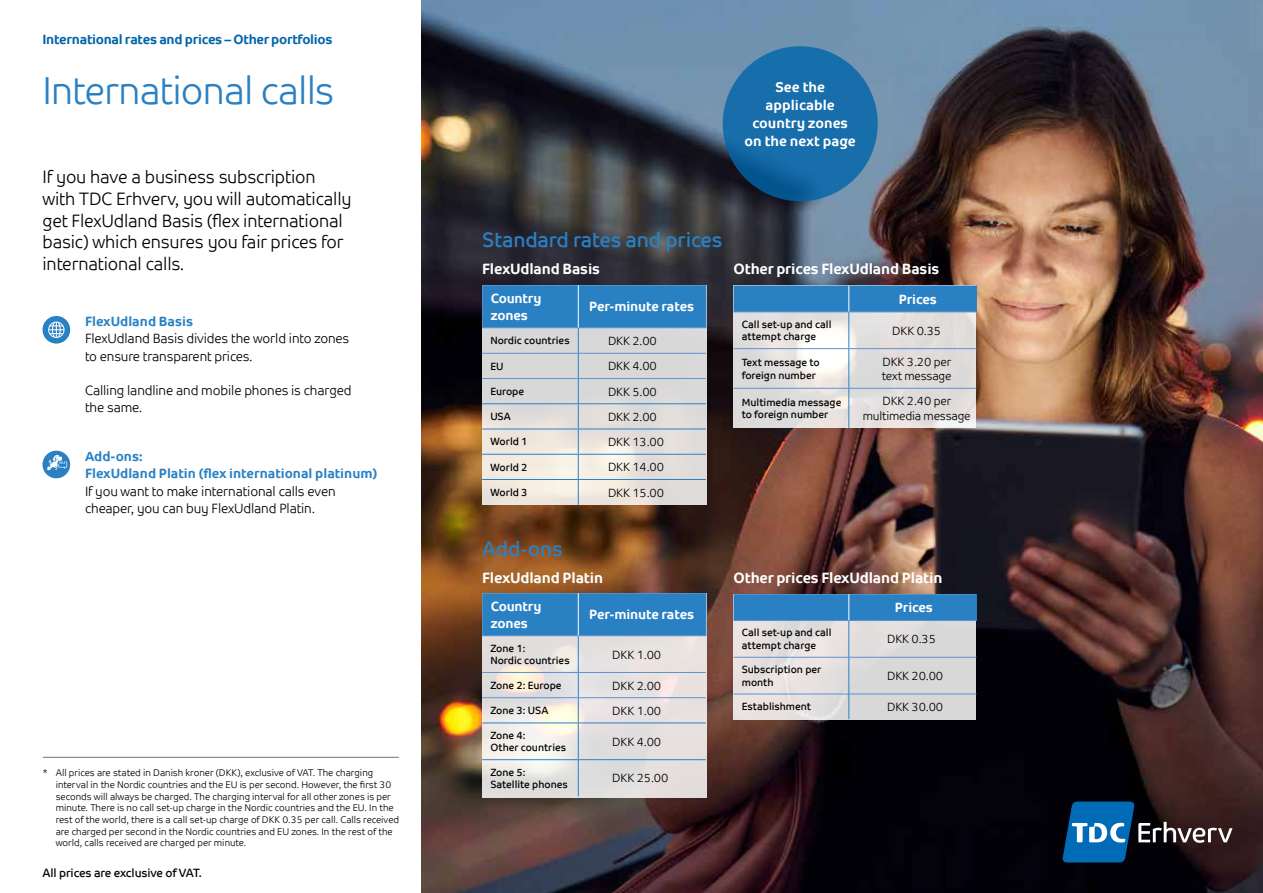
<style>
.page{position:relative;width:1263px;height:893px;background:#fff}
.page>*{position:absolute;margin:0;border:0;box-sizing:border-box;transform-origin:0 0}
.t1{font:39px "TDC Light";letter-spacing:-.02em;color:#2981c4}
.t2{font:21px "TDC";letter-spacing:-.01em;color:#2981c4}
.t3{font:18px/21.6px "TDC Light";letter-spacing:-.01em;color:#000}
.t4{font:700 15px "TDC";letter-spacing:-.01em;color:#fff}
.t5{font:700 14.25px/17.9px "TDC";color:#fff;text-align:center}
.t6{font:13.5px/17.2px "TDC Light";letter-spacing:-.01em;color:#000}
.t7{font:700 13.5px/16.2px "TDC";letter-spacing:-.01em;color:#fff}
.t8{font:700 13.5px/17.2px "TDC";color:#2981c4}
.t9{font:700 13.5px "TDC";letter-spacing:-.02em;color:#0065aa}
.t10{font:12px/14.4px "TDC Light";letter-spacing:-.015em;color:#000}
.t11{font:12px "TDC";letter-spacing:-.01em;color:#000}
.t12{font:10.5px/12.6px "TDC";color:#000}
.t13{font:9.75px/11.7px "TDC Light";color:#000}
</style>
<div class="page">
<img style="left:421px;top:0;width:842px;height:893px">
<svg style="left:1062px;top:801px;width:170px;height:61px"></svg>
<hr style="left:43px;top:757px;width:356px;height:1px;background:#6c757b">
<svg style="left:482px;top:285px;width:224px;height:220px"></svg>
<hr style="left:482px;top:403px;width:96px;height:1px;background:#2981c4">
<hr style="left:578px;top:403px;width:128px;height:1px;background:#2981c4">
<hr style="left:482px;top:429px;width:96px;height:1px;background:#2981c4">
<hr style="left:578px;top:429px;width:128px;height:1px;background:#2981c4">
<hr style="left:482px;top:454px;width:96px;height:1px;background:#2981c4">
<hr style="left:578px;top:454px;width:128px;height:1px;background:#2981c4">
<hr style="left:482px;top:479px;width:96px;height:1px;background:#2981c4">
<hr style="left:578px;top:479px;width:128px;height:1px;background:#2981c4">
<hr style="left:705px;top:285px;width:1px;height:42px;background:#2981c4">
<svg style="left:734px;top:313px;width:242px;height:115px;fill:#e1dddd"></svg>
<hr style="left:734px;top:312px;width:115px;height:1px;background:#5d93ce">
<hr style="left:849px;top:312px;width:128px;height:1px;background:#5d93ce">
<hr style="left:734px;top:348px;width:114px;height:1px;background:#5d93ce">
<hr style="left:849px;top:348px;width:127px;height:1px;background:#5d93ce">
<hr style="left:734px;top:388px;width:114px;height:1px;background:#5d93ce">
<hr style="left:849px;top:388px;width:127px;height:1px;background:#5d93ce">
<hr style="left:848px;top:312px;width:1px;height:37px;background:#2981c4">
<hr style="left:848px;top:349px;width:1px;height:39px;background:#2981c4">
<hr style="left:848px;top:388px;width:1px;height:40px;background:#2981c4">
<div style="left:734px;top:286px;width:243px;height:26px;background:#2981c4"></div>
<svg style="left:482px;top:636px;width:224px;height:161px;fill:#e5e1df"></svg>
<div style="left:482px;top:593px;width:223px;height:42px;background:#2981c4"></div>
<hr style="left:482px;top:635px;width:96px;height:1px;background:#5d93ce">
<hr style="left:578px;top:635px;width:128px;height:1px;background:#5d93ce">
<hr style="left:482px;top:672px;width:96px;height:1px;background:#5d93ce">
<hr style="left:579px;top:672px;width:127px;height:1px;background:#5d93ce">
<hr style="left:482px;top:697px;width:96px;height:1px;background:#5d93ce">
<hr style="left:579px;top:697px;width:127px;height:1px;background:#5d93ce">
<hr style="left:578px;top:593px;width:1px;height:42px;background:#fff">
<hr style="left:578px;top:636px;width:1px;height:36px;background:#2981c4">
<svg style="left:578px;top:672px;width:1px;height:51px"></svg>
<hr style="left:578px;top:723px;width:1px;height:36px;background:#2981c4">
<hr style="left:578px;top:760px;width:1px;height:36px;background:#2981c4">
<hr style="left:482px;top:723px;width:96px;height:1px;background:#2981c4">
<hr style="left:578px;top:723px;width:128px;height:1px;background:#2981c4">
<hr style="left:482px;top:759px;width:96px;height:1px;background:#2981c4">
<hr style="left:578px;top:759px;width:128px;height:1px;background:#2981c4">
<hr style="left:705px;top:593px;width:1px;height:42px;background:#2981c4">
<div style="left:734px;top:594px;width:242px;height:125px;background:linear-gradient(to right,#eae3e1,#d5d6d8)"></div>
<hr style="left:734px;top:620px;width:115px;height:1px;background:#5d93ce">
<hr style="left:849px;top:620px;width:128px;height:1px;background:#5d93ce">
<hr style="left:734px;top:657px;width:114px;height:1px;background:#5d93ce">
<hr style="left:849px;top:657px;width:127px;height:1px;background:#5d93ce">
<hr style="left:734px;top:694px;width:114px;height:1px;background:#5d93ce">
<hr style="left:849px;top:694px;width:127px;height:1px;background:#5d93ce">
<hr style="left:848px;top:621px;width:1px;height:36px;background:#2981c4">
<hr style="left:848px;top:657px;width:1px;height:37px;background:#2981c4">
<svg style="left:848px;top:694px;width:1px;height:25px"></svg>
<div style="left:734px;top:594px;width:243px;height:26px;background:#2981c4"></div>
<div style="left:43px;top:316px;width:27px;height:28px;background:#2981c4;border-radius:50%"></div>
<svg style="left:48px;top:322px;width:17px;height:16px"></svg>
<div style="left:43px;top:451px;width:27px;height:27px;background:#2981c4;border-radius:50%"></div>
<svg style="left:47px;top:455px;width:20px;height:15px"></svg>
<svg style="left:723px;top:46px;width:155px;height:155px;fill:#176eab"></svg>
<h3 class="t9" style="left:43px;top:31px;width:292px">International rates and prices – Other portfolios</h3>
<h1 class="t1" style="left:43px;top:69px;width:293px">International calls</h1>
<h3 class="t3" style="left:43px;top:166px;width:311px">If you have a business subscription with TDC Erhverv, you will automatically get FlexUdland Basis (flex international basic) which ensures you fair prices for international calls.</h3>
<h3 class="t8" style="left:85px;top:313px;width:110px">FlexUdland Basis</h3>
<h3 class="t6" style="left:85px;top:330px;width:266px">FlexUdland Basis divides the world into zones to ensure transparent prices.</h3>
<h3 class="t6" style="left:85px;top:382px;width:268px">Calling landline and mobile phones is charged the same.</h3>
<h3 class="t8" style="left:85px;top:448px;width:294px">Add-ons:<br>FlexUdland Platin (flex international platinum)</h3>
<h3 class="t6" style="left:85px;top:482px;width:252px">If you want to make international calls even cheaper, you can buy FlexUdland Platin.</h3>
<p class="t13" style="left:56px;top:767px;width:345px;text-indent:-13px">* All prices are stated in Danish kroner (DKK), exclusive of VAT. The charging interval in the Nordic countries and the EU is per second. However, the first 30 seconds will always be charged. The charging interval for all other zones is per minute. There is no call set-up charge in the Nordic countries and the EU. In the rest of the world, there is a call set-up charge of DKK 0.35 per call. Calls received are charged per second in the Nordic countries and EU zones. In the rest of the world, calls received are charged per minute.</p>
<p class="t11" style="left:43px;top:866px;width:161px">All prices are exclusive of VAT.</p>
<h3 class="t5" style="left:745px;top:78px;width:113px">See the applicable country zones on the next page</h3>
<h2 class="t2" style="left:482px;top:227px;width:242px">Standard rates and prices</h2>
<h3 class="t4" style="left:482px;top:259px;width:119px">FlexUdland Basis</h3>
<h3 class="t7" style="left:491px;top:290px;width:52px">Country zones</h3>
<h3 class="t7" style="left:589px;top:299px;width:106px">Per-minute rates</h3>
<p class="t12" style="left:490px;top:334px;width:81px">Nordic countries</p>
<p class="t10" style="left:608px;top:334px;width:50px">DKK 2.00</p>
<p class="t12" style="left:490px;top:360px;width:15px">EU</p>
<p class="t10" style="left:608px;top:359px;width:50px">DKK 4.00</p>
<p class="t12" style="left:490px;top:385px;width:35px">Europe</p>
<p class="t10" style="left:608px;top:384px;width:50px">DKK 5.00</p>
<p class="t12" style="left:490px;top:410px;width:22px">USA</p>
<p class="t10" style="left:608px;top:410px;width:50px">DKK 2.00</p>
<p class="t12" style="left:490px;top:436px;width:39px">World 1</p>
<p class="t10" style="left:608px;top:435px;width:58px">DKK 13.00</p>
<p class="t12" style="left:490px;top:461px;width:39px">World 2</p>
<p class="t10" style="left:608px;top:460px;width:58px">DKK 14.00</p>
<p class="t12" style="left:490px;top:486px;width:39px">World 3</p>
<p class="t10" style="left:608px;top:485px;width:58px">DKK 15.00</p>
<h3 class="t4" style="left:734px;top:260px;width:207px">Other prices FlexUdland Basis</h3>
<h3 class="t7" style="left:899px;top:291px;width:40px">Prices</h3>
<p class="t12" style="left:742px;top:318px;width:91px">Call set-up and call attempt charge</p>
<p class="t10" style="left:892px;top:323px;width:50px">DKK 0.35</p>
<p class="t12" style="left:742px;top:356px;width:79px">Text message to foreign number</p>
<p class="t10" style="left:882px;top:354px;width:71px">DKK 3.20 per text message</p>
<p class="t12" style="left:742px;top:396px;width:101px">Multimedia message to foreign number</p>
<p class="t10" style="left:863px;top:394px;width:109px;text-align:center">DKK 2.40 per multimedia message</p>
<h2 class="t2" style="left:482px;top:536px;width:82px">Add-ons</h2>
<h3 class="t4" style="left:482px;top:569px;width:122px">FlexUdland Platin</h3>
<h3 class="t7" style="left:491px;top:598px;width:52px">Country zones</h3>
<h3 class="t7" style="left:589px;top:607px;width:106px">Per-minute rates</h3>
<p class="t12" style="left:490px;top:642px;width:81px">Zone 1:<br>Nordic countries</p>
<p class="t10" style="left:612px;top:647px;width:50px">DKK 1.00</p>
<p class="t12" style="left:490px;top:679px;width:73px">Zone 2: Europe</p>
<p class="t10" style="left:612px;top:678px;width:50px">DKK 2.00</p>
<p class="t12" style="left:490px;top:704px;width:60px">Zone 3: USA</p>
<p class="t10" style="left:612px;top:703px;width:50px">DKK 1.00</p>
<p class="t12" style="left:490px;top:729px;width:77px">Zone 4:<br>Other countries</p>
<p class="t10" style="left:612px;top:734px;width:50px">DKK 4.00</p>
<p class="t12" style="left:490px;top:766px;width:79px">Zone 5:<br>Satellite phones</p>
<p class="t10" style="left:612px;top:771px;width:58px">DKK 25.00</p>
<h3 class="t4" style="left:734px;top:568px;width:210px">Other prices FlexUdland Platin</h3>
<h3 class="t7" style="left:895px;top:599px;width:40px">Prices</h3>
<p class="t12" style="left:742px;top:626px;width:91px">Call set-up and call attempt charge</p>
<p class="t10" style="left:887px;top:632px;width:50px">DKK 0.35</p>
<p class="t12" style="left:742px;top:663px;width:81px">Subscription per month</p>
<p class="t10" style="left:887px;top:669px;width:58px">DKK 20.00</p>
<p class="t12" style="left:742px;top:701px;width:71px">Establishment</p>
<p class="t10" style="left:887px;top:700px;width:58px">DKK 30.00</p>
</div>
